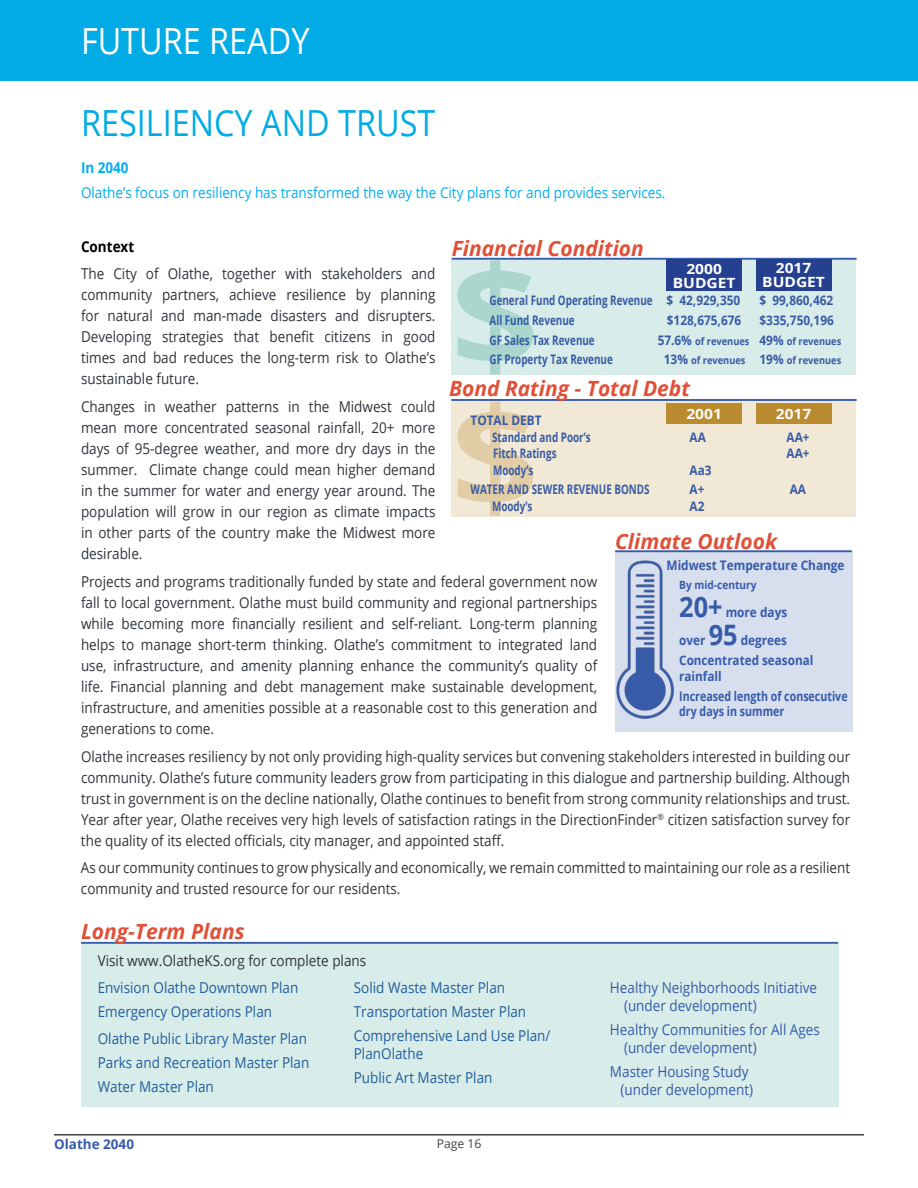
<style>
.page{position:relative;width:918px;height:1188px;background:#fff}
.page>*{position:absolute;margin:0;border:0;box-sizing:border-box;transform-origin:0 0}
.t1{font:700 139.95px "Open Sans";color:#9dd0c7;scale:1.1 1}
.t2{font:700 139.95px "Open Sans";color:#ddc597;scale:1.1 1}
.t3{font:36px "Open Sans";color:#00abe6;scale:.9 1}
.t4{font:36px "Open Sans";color:#fff;scale:.9 1}
.t5{font:italic 700 21px "Open Sans";color:#e05037}
.t6{font:15px/21px "Open Sans";color:#2f343a;text-align:justify;scale:.9 1}
.t7{font:15px/24px "Open Sans";color:#215e9e;scale:.9 1}
.t8{font:15px/18px "Open Sans";color:#355baa;scale:.9 1}
.t9{font:15px "Open Sans";color:#00aeef;scale:.9 1}
.t10{font:700 15px "Open Sans";color:#000;scale:.9 1}
.t11{font:700 15px "Open Sans";color:#00aeef;scale:.9 1}
.t12{font:700 14.1px/14.1px "Open Sans";color:#fff;text-align:center;scale:1.1 1}
.t13{font:700 13.5px "Open Sans";color:#355baa}
.t14{font:700 13.2px "Open Sans";color:#375ba5;scale:.75 1}
.t15{font:700 13.2px/16.5px "Open Sans";color:#375ba5;scale:.9 1}
.t16{font:700 13.2px/28.2px "Open Sans";color:#355baa;scale:.9 1}
.t17{font:700 13.2px/15.8px "Open Sans";color:#355baa;scale:.81 1}
.t18{font:700 13.2px/15.8px "Open Sans";color:#355baa;scale:.89 1}
.t19{font:12.15px "Open Sans";color:#414142}
.t20{font:700 11.25px "Open Sans";color:#355baa;scale:.9 1}
.t21{font:700 10.35px "Open Sans";color:#375ba5;scale:.9 1}
.s1{font-size:13.2px}
.s2{font-size:28.2px}
</style>
<div class="page">
<hr style="left:54px;top:1134px;width:810px;height:2px;background:#414142">
<div style="left:0;top:0;width:918px;height:80px;background:#00abe6"></div>
<div style="left:451px;top:258px;width:405px;height:117px;background:#d8ece9"></div>
<div style="left:451px;top:400px;width:405px;height:117px;background:#f1e8d6"></div>
<hr style="left:452px;top:258px;width:405px;height:2px;background:#355baa">
<hr style="left:451px;top:399px;width:406px;height:2px;background:#355baa">
<div style="left:667px;top:260px;width:75px;height:31px;background:#25408f"></div>
<div style="left:667px;top:404px;width:75px;height:20px;background:#bb8b30"></div>
<div style="left:756px;top:259px;width:75px;height:31px;background:#25408f"></div>
<div style="left:756px;top:404px;width:75px;height:20px;background:#bb8b30"></div>
<div style="left:81px;top:943px;width:757px;height:164px;background:#d8ece9"></div>
<hr style="left:81px;top:942px;width:757px;height:2px;background:#355baa">
<div style="left:615px;top:551px;width:238px;height:181px;background:#d7deee"></div>
<hr style="left:615px;top:550px;width:237px;height:2px;background:#355baa">
<img style="left:616px;top:560px;width:58px;height:159px">
<h2 class="t4" style="left:81px;top:16px;width:255px">FUTURE READY</h2>
<h2 class="t3" style="left:81px;top:98px;width:395px">RESILIENCY AND TRUST</h2>
<p class="t11" style="left:81px;top:157px;width:54px">In 2040</p>
<p class="t9" style="left:81px;top:183px;width:651px">Olathe’s focus on resiliency has transformed the way the City plans for and provides services.</p>
<p class="t10" style="left:81px;top:236px;width:61px">Context</p>
<p class="t6" style="left:81px;top:263px;width:395px">The City of Olathe, together with stakeholders and community partners, achieve resilience by planning for natural and man-made disasters and disrupters.<br>Developing strategies that benefit citizens in good times and bad reduces the long-term risk to Olathe’s sustainable future.</p>
<p class="t6" style="left:81px;top:396px;width:395px">Changes in weather patterns in the Midwest could mean more concentrated seasonal rainfall, 20+ more days of 95-degree weather, and more dry days in the summer. Climate change could mean higher demand in the summer for water and energy year around. The population will grow in our region as climate impacts in other parts of the country make the Midwest more desirable.</p>
<p class="t6" style="left:81px;top:571px;width:575px">Projects and programs traditionally funded by state and federal government now fall to local government. Olathe must build community and regional partnerships while becoming more financially resilient and self-reliant. Long-term planning helps to manage short-term thinking. Olathe’s commitment to integrated land use, infrastructure, and amenity planning enhance the community’s quality of life. Financial planning and debt management make sustainable development, infrastructure, and amenities possible at a reasonable cost to this generation and generations to come.</p>
<p class="t6" style="left:81px;top:745px;width:856px">Olathe increases resiliency by not only providing high-quality services but convening stakeholders interested in building our community. Olathe’s future community leaders grow from participating in this dialogue and partnership building. Although trust in government is on the decline nationally, Olathe continues to benefit from strong community relationships and trust.<br>Year after year, Olathe receives very high levels of satisfaction ratings in the DirectionFinder<sup>®</sup> citizen satisfaction survey for the quality of its elected officials, city manager, and appointed staff.</p>
<p class="t6" style="left:81px;top:857px;width:856px">As our community continues to grow physically and economically, we remain committed to maintaining our role as a resilient community and trusted resource for our residents.</p>
<h3 class="t5" style="left:452px;top:234px;width:194px">Financial Condition</h3>
<h1 class="t1" style="left:451px;top:217px;width:82px">$</h1>
<h1 class="t2" style="left:451px;top:358px;width:82px">$</h1>
<p class="t12" style="left:762px;top:261px;width:59px">2017<br>BUDGET</p>
<p class="t12" style="left:673px;top:261px;width:59px">2000<br>BUDGET</p>
<p class="t14" style="left:490px;top:291px;width:336px">General Fund Operating Revenue $ 42,929,350</p>
<p class="t15" style="left:760px;top:292px;width:83px">$ 99,860,462</p>
<p class="t14" style="left:490px;top:311px;width:115px">All Fund Revenue</p>
<p class="t15" style="left:667px;top:312px;width:84px">$128,675,676</p>
<p class="t15" style="left:760px;top:312px;width:84px">$335,750,196</p>
<p class="t14" style="left:490px;top:331px;width:142px">GF Sales Tax Revenue</p>
<p class="t21" style="left:658px;top:334px;width:206px"><span class="s1">57.6%</span> of revenues <span class="s1">49%</span> of revenues</p>
<p class="t14" style="left:490px;top:350px;width:166px">GF Property Tax Revenue</p>
<p class="t21" style="left:664px;top:353px;width:199px"><span class="s1">13%</span> of revenues <span class="s1">19%</span> of revenues</p>
<h3 class="t5" style="left:449px;top:374px;width:242px">Bond Rating - Total Debt</h3>
<p class="t12" style="left:686px;top:407px;width:34px">2001</p>
<p class="t12" style="left:776px;top:407px;width:34px">2017</p>
<p class="t15" style="left:492px;top:412px;width:111px;text-indent:-22px">TOTAL DEBT<br>Standard and Poor’s</p>
<p class="t15" style="left:690px;top:428px;width:20px">AA</p>
<p class="t15" style="left:787px;top:428px;width:27px">AA+</p>
<p class="t14" style="left:493px;top:444px;width:86px">Fitch Ratings</p>
<p class="t15" style="left:787px;top:445px;width:27px">AA+</p>
<p class="t14" style="left:493px;top:461px;width:55px">Moody’s</p>
<p class="t15" style="left:690px;top:461px;width:26px">Aa3</p>
<p class="t14" style="left:471px;top:480px;width:240px">WATER AND SEWER REVENUE BONDS</p>
<p class="t15" style="left:690px;top:481px;width:18px">A+</p>
<p class="t15" style="left:790px;top:481px;width:20px">AA</p>
<p class="t14" style="left:492px;top:497px;width:55px">Moody’s</p>
<p class="t15" style="left:690px;top:498px;width:18px">A2</p>
<h3 class="t5" style="left:615px;top:526px;width:163px">Climate Outlook</h3>
<p class="t16" style="left:667px;top:551px;width:199px">Midwest Temperature Change</p>
<p class="t20" style="left:679px;top:577px;width:87px">By mid-century</p>
<p class="t16" style="left:679px;top:598px;width:122px"><span class="s2">20+</span> more days over <span class="s2">95</span> degrees</p>
<p class="t18" style="left:679px;top:652px;width:152px">Concentrated seasonal rainfall</p>
<p class="t17" style="left:679px;top:688px;width:209px">Increased length of consecutive dry days in summer</p>
<h3 class="t5" style="left:81px;top:917px;width:165px">Long-Term Plans</h3>
<p class="t7" style="left:98px;top:975px;width:225px">Envision Olathe Downtown Plan<br>Emergency Operations Plan</p>
<p class="t7" style="left:98px;top:1026px;width:237px">Olathe Public Library Master Plan<br>Parks and Recreation Master Plan<br>Water Master Plan</p>
<p class="t6" style="left:98px;top:949px;width:300px">Visit www.OlatheKS.org for complete plans</p>
<p class="t7" style="left:354px;top:975px;width:220px">Solid Waste Master Plan<br>Transportation Master Plan<br>Comprehensive Land Use Plan/</p>
<p class="t7" style="left:354px;top:1041px;width:156px">PlanOlathe<br>Public Art Master Plan</p>
<p class="t13" style="left:54px;top:1135px;width:82px">Olathe 2040</p>
<p class="t19" style="left:437px;top:1136px;width:46px">Page 16</p>
<p class="t8" style="left:624px;top:978px;width:216px;text-indent:-14px">Healthy Neighborhoods Initiative (under development)</p>
<p class="t8" style="left:624px;top:1020px;width:219px;text-indent:-14px">Healthy Communities for All Ages (under development)</p>
<p class="t8" style="left:621px;top:1062px;width:149px;text-indent:-11px">Master Housing Study (under development)</p>
</div>
